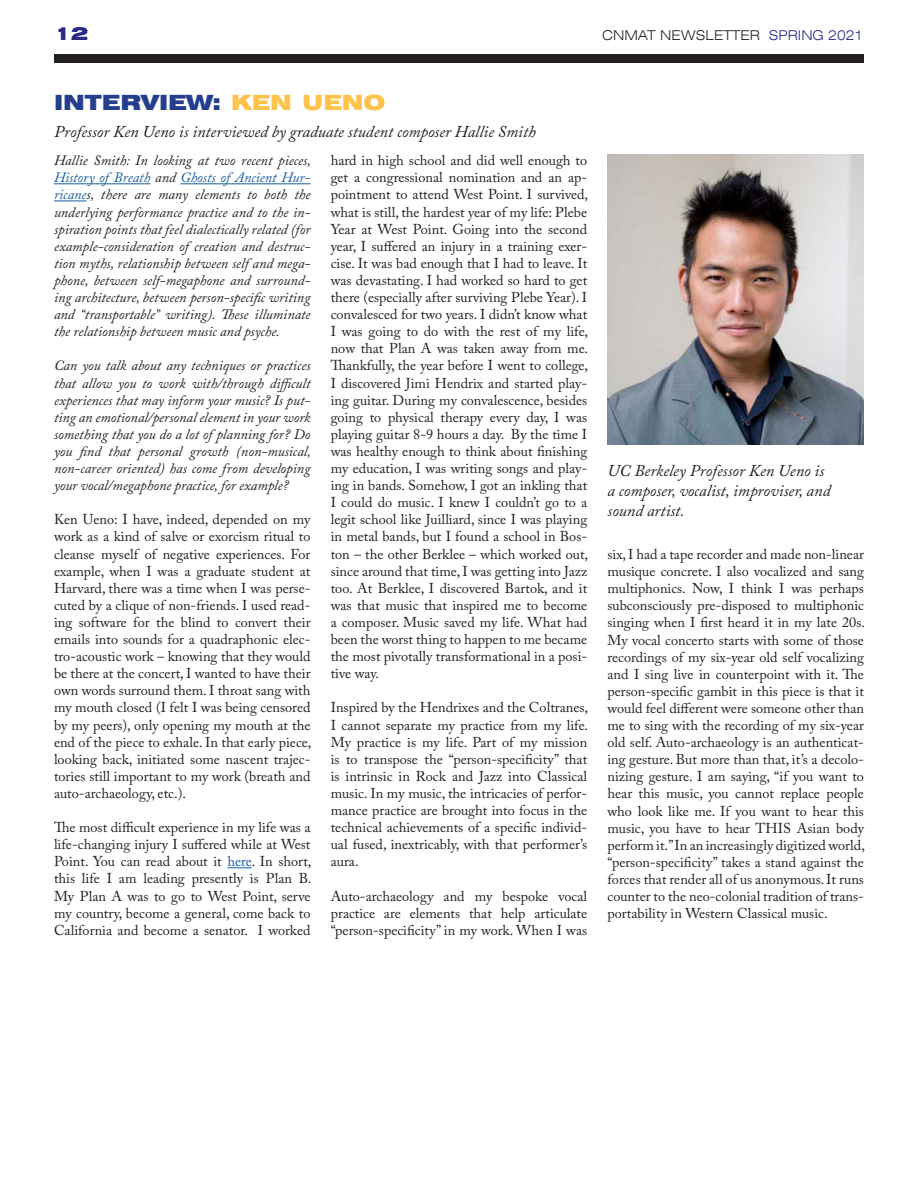
<style>
.page{position:relative;width:918px;height:1188px;background:#fff}
.page>*{position:absolute;margin:0;border:0;box-sizing:border-box;transform-origin:0 0}
.t1{font:900 expanded 21px "Swiss 721 BT";color:#253f8e}
.t2{font:900 expanded 18px "Swiss 721 BT";color:#2a2a86}
.t3{font:italic 16.5px/19.8px "Adobe Caslon Pro";color:#231f20}
.t4{font:14.25px/17.1px "Adobe Caslon Pro";color:#231f20;text-align:justify}
.t5{font:italic 14.25px/17.1px "Adobe Caslon Pro";color:#231f20;text-align:justify}
.t6{font:300 expanded 13.5px "Swiss 721 BT";color:#231f20}
.s1{color:#2a2a86}
.s2{color:#fec34d}
.s3{color:#175d9e}
</style>
<div class="page">
<div style="left:54px;top:54px;width:810px;height:9px;background:#231f20"></div>
<hr style="left:54px;top:183px;width:96px;height:1px;background:#175d9e">
<hr style="left:181px;top:183px;width:130px;height:1px;background:#175d9e">
<hr style="left:54px;top:201px;width:33px;height:1px;background:#175d9e">
<svg style="left:227px;top:867px;width:25px;height:1px"></svg>
<img style="left:608px;top:155px;width:256px;height:290px">
<p class="t2" style="left:54px;top:22px;width:36px">12</p>
<p class="t6" style="left:602px;top:27px;width:263px">CNMAT NEWSLETTER <span class="s1">SPRING 2021</span></p>
<h1 class="t1" style="left:54px;top:90px;width:333px">INTERVIEW: <span class="s2">KEN UENO</span></h1>
<p class="t3" style="left:54px;top:122px;width:483px">Professor Ken Ueno is interviewed by graduate student composer Hallie Smith</p>
<p class="t5" style="left:54px;top:152px;width:258px">Hallie Smith: In looking at two recent pieces, <span class="s3">History of Breath</span> and <span class="s3">Ghosts of Ancient Hur&shy;ricane</span>s, there are many elements to both the underlying performance practice and to the in&shy;spiration points that feel dialectically related (for example-consideration of creation and destruc&shy;tion myths, relationship between self and mega&shy;phone, between self-megaphone and surround&shy;ing architecture, between person-specific writing and “transportable” writing). These illuminate the relationship between music and psyche.</p>
<p class="t5" style="left:54px;top:357px;width:258px">Can you talk about any techniques or practices that allow you to work with/through difficult experiences that may inform your music? Is put&shy;ting an emotional/personal element in your work something that you do a lot of planning for? Do you find that personal growth (non-musical, non-career oriented) has come from developing your vocal/megaphone practice, for example?</p>
<p class="t4" style="left:54px;top:511px;width:259px">Ken Ueno: I have, indeed, depended on my work as a kind of salve or exorcism ritual to cleanse myself of negative experiences. For example, when I was a graduate student at Harvard, there was a time when I was perse&shy;cuted by a clique of non-friends. I used read&shy;ing software for the blind to convert their emails into sounds for a quadraphonic elec&shy;tro-acoustic work – knowing that they would be there at the concert, I wanted to have their own words surround them. I throat sang with my mouth closed (I felt I was being censored by my peers), only opening my mouth at the end of the piece to exhale. In that early piece, looking back, initiated some nascent trajec&shy;tories still important to my work (breath and auto-archaeology, etc.).</p>
<p class="t4" style="left:54px;top:819px;width:259px">The most difficult experience in my life was a life-changing injury I suffered while at West Point. You can read about it <span class="s3">here</span>. In short, this life I am leading presently is Plan B.<br>My Plan A was to go to West Point, serve my country, become a general, come back to California and become a senator. I worked</p>
<p class="t4" style="left:331px;top:152px;width:259px">hard in high school and did well enough to get a congressional nomination and an ap&shy;pointment to attend West Point. I survived, what is still, the hardest year of my life: Plebe Year at West Point. Going into the second year, I suffered an injury in a training exer&shy;cise. It was bad enough that I had to leave. It was devastating. I had worked so hard to get there (especially after surviving Plebe Year). I convalesced for two years. I didn’t know what I was going to do with the rest of my life, now that Plan A was taken away from me.<br>Thankfully, the year before I went to college, I discovered Jimi Hendrix and started play&shy;ing guitar. During my convalescence, besides going to physical therapy every day, I was playing guitar 8-9 hours a day. By the time I was healthy enough to think about finishing my education, I was writing songs and play&shy;ing in bands. Somehow, I got an inkling that I could do music. I knew I couldn’t go to a legit school like Juilliard, since I was playing in metal bands, but I found a school in Bos&shy;ton – the other Berklee – which worked out, since around that time, I was getting into Jazz too. At Berklee, I discovered Bartok, and it was that music that inspired me to become a composer. Music saved my life. What had been the worst thing to happen to me became the most pivotally transformational in a posi&shy;tive way.</p>
<p class="t4" style="left:331px;top:699px;width:259px">Inspired by the Hendrixes and the Coltranes, I cannot separate my practice from my life.<br>My practice is my life. Part of my mission is to transpose the “person-specificity” that is intrinsic in Rock and Jazz into Classical music. In my music, the intricacies of perfor&shy;mance practice are brought into focus in the technical achievements of a specific individ&shy;ual fused, inextricably, with that performer’s aura.</p>
<p class="t4" style="left:331px;top:887px;width:258px">Auto-archaeology and my bespoke vocal practice are elements that help articulate “person-specificity” in my work. When I was</p>
<p class="t3" style="left:608px;top:460px;width:225px">UC Berkeley Professor Ken Ueno is a composer, vocalist, improviser, and sound artist.</p>
<p class="t4" style="left:608px;top:546px;width:259px">six, I had a tape recorder and made non-linear musique concrete. I also vocalized and sang multiphonics. Now, I think I was perhaps subconsciously pre-disposed to multiphonic singing when I first heard it in my late 20s.<br>My vocal concerto starts with some of those recordings of my six-year old self vocalizing and I sing live in counterpoint with it. The person-specific gambit in this piece is that it would feel different were someone other than me to sing with the recording of my six-year old self. Auto-archaeology is an authenticat&shy;ing gesture. But more than that, it’s a decolo&shy;nizing gesture. I am saying, “if you want to hear this music, you cannot replace people who look like me. If you want to hear this music, you have to hear THIS Asian body perform it.” In an increasingly digitized world, “person-specificity” takes a stand against the forces that render all of us anonymous. It runs counter to the neo-colonial tradition of trans&shy;portability in Western Classical music.</p>
</div>
